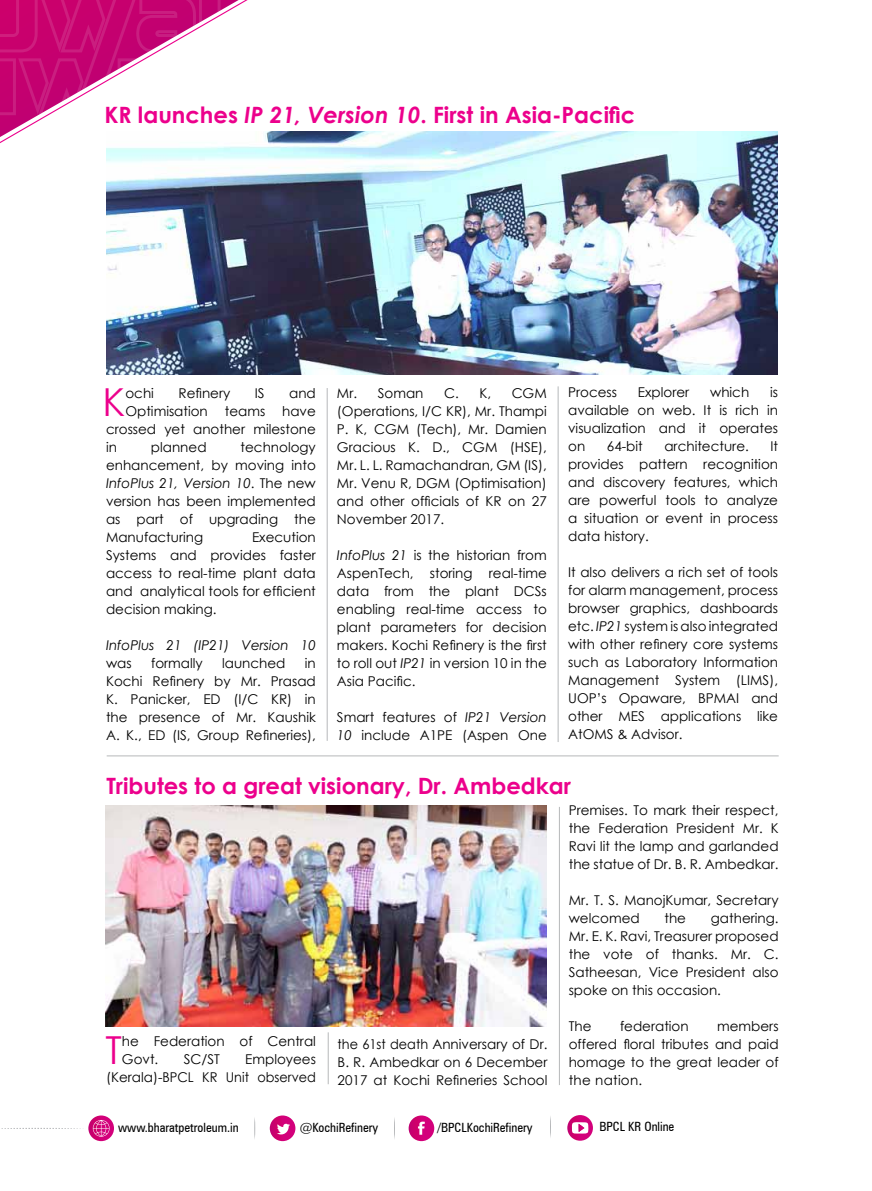
<style>
.page{position:relative;width:872px;height:1191px;background:#fff}
.page>*{position:absolute;margin:0;border:0;box-sizing:border-box;transform-origin:0 0}
.t1{font:38.55px "Century Gothic";color:#ec008c}
.t2{font:700 22.5px "Century Gothic";color:#ec008c}
.t3{font:13.5px/18px "Century Gothic";color:#000;text-align:justify}
.t4{font:13.5px/18px "Century Gothic";color:#000;text-align:justify;scale:.95 1}
.t5{font:italic 13.5px "Century Gothic";color:#000}
.t6{font:condensed 12.75px "Zurich BT";color:#000}
.t7{font:condensed 12.75px "Zurich BT";color:#010101}
.s1{font-style:italic}
</style>
<div class="page">
<svg style="left:0;top:0;width:248px;height:144px"></svg>
<svg style="left:1px;top:1128px;width:80px;height:1px"></svg>
<div style="left:270px;top:1115px;width:25px;height:26px;background:linear-gradient(to bottom,#cf0174,#cf0074);border-radius:13px"></div>
<svg style="left:277px;top:1123px;width:13px;height:11px"></svg>
<svg style="left:408px;top:1115px;width:26px;height:26px"></svg>
<svg style="left:418px;top:1121px;width:7px;height:13px"></svg>
<svg style="left:88px;top:1115px;width:26px;height:26px"></svg>
<svg style="left:93px;top:1120px;width:17px;height:16px"></svg>
<svg style="left:254px;top:1118px;width:1px;height:21px"></svg>
<svg style="left:394px;top:1118px;width:1px;height:21px"></svg>
<svg style="left:550px;top:1116px;width:1px;height:22px"></svg>
<svg style="left:567px;top:1115px;width:26px;height:25px"></svg>
<svg style="left:571px;top:1122px;width:17px;height:12px"></svg>
<img style="left:106px;top:131px;width:671px;height:243px">
<hr style="left:107px;top:755px;width:671px;height:1px;background:#b6b8ba">
<hr style="left:327px;top:388px;width:1px;height:353px;background:#b6b8ba">
<hr style="left:558px;top:386px;width:1px;height:356px;background:#b6b8ba">
<hr style="left:559px;top:807px;width:1px;height:278px;background:#b6b8ba">
<hr style="left:328px;top:1032px;width:1px;height:52px;background:#b6b8ba">
<img style="left:105px;top:805px;width:441px;height:221px">
<h2 class="t2" style="left:104px;top:97px;width:532px">KR launches <span class="s1">IP 21, Version 10</span>. First in Asia-Pacific</h2>
<p class="t3" style="left:568px;top:383px;width:211px;text-indent:202px">is available on web. It is rich in visualization and it operates on</p>
<p class="t3" style="left:568px;top:383px;width:50px">Process</p>
<p class="t3" style="left:638px;top:383px;width:53px">Explorer</p>
<p class="t3" style="left:710px;top:383px;width:41px">which</p>
<h1 class="t1" style="left:103px;top:375px;width:24px">K</h1>
<p class="t3" style="left:125px;top:384px;width:30px">ochi</p>
<p class="t3" style="left:178px;top:384px;width:53px">Refinery</p>
<p class="t3" style="left:255px;top:384px;width:11px">IS</p>
<p class="t3" style="left:289px;top:384px;width:28px">and</p>
<p class="t3" style="left:337px;top:384px;width:211px;text-indent:175px">CGM (Operations, I/C KR), Mr. Thampi P. K, CGM (Tech), Mr. Damien Gracious K. D., CGM (HSE), Mr. L. L. Ramachandran, GM (IS), Mr. Venu R, DGM (Optimisation) and other officials of KR on 27<br>November 2017.</p>
<p class="t3" style="left:337px;top:546px;width:211px"><span class="s1">InfoPlus 21</span> is the historian from AspenTech, storing real-time data from the plant DCSs enabling real-time access to plant parameters for decision makers. Kochi Refinery is the first to roll out <span class="s1">IP21</span> in version 10 in the Asia Pacific.</p>
<p class="t3" style="left:337px;top:708px;width:211px">Smart features of <span class="s1">IP21 Version<br>10</span> include A1PE (Aspen One</p>
<p class="t3" style="left:337px;top:384px;width:88px">Mr. Soman</p>
<p class="t3" style="left:444px;top:384px;width:49px">C. K,</p>
<p class="t3" style="left:125px;top:402px;width:84px">Optimisation</p>
<p class="t3" style="left:225px;top:402px;width:42px">teams</p>
<p class="t3" style="left:106px;top:402px;width:211px;text-indent:176px">have crossed yet another milestone in</p>
<p class="t3" style="left:607px;top:437px;width:37px">64-bit</p>
<p class="t3" style="left:664px;top:437px;width:86px">architecture.</p>
<p class="t3" style="left:568px;top:437px;width:211px;text-indent:202px">It provides pattern recognition and discovery features, which are powerful tools to analyze a situation or event in process data history.</p>
<p class="t3" style="left:568px;top:563px;width:211px">It also delivers a rich set of tools for alarm management, process browser graphics, dashboards etc. <span class="s1">IP21</span> system is also integrated with other refinery core systems such as Laboratory Information Management System (LIMS), UOP’s Opaware, BPMAI and other MES applications like AtOMS &amp; Advisor.</p>
<h2 class="t2" style="left:106px;top:769px;width:466px">Tributes to a great visionary, Dr. Ambedkar</h2>
<p class="t3" style="left:106px;top:438px;width:211px;text-indent:135px">technology enhancement, by moving into <span class="s1">InfoPlus 21, Version 10</span>. The new version has been implemented as part of upgrading the Manufacturing</p>
<p class="t3" style="left:151px;top:438px;width:57px">planned</p>
<p class="t3" style="left:106px;top:528px;width:211px;text-indent:146px">Execution Systems and provides faster access to real-time plant data and analytical tools for efficient decision making.</p>
<p class="t5" style="left:106px;top:635px;width:211px">InfoPlus 21 (IP21) Version 10</p>
<p class="t3" style="left:106px;top:654px;width:27px">was</p>
<p class="t3" style="left:151px;top:654px;width:53px">formally</p>
<p class="t3" style="left:222px;top:654px;width:65px">launched</p>
<p class="t3" style="left:106px;top:654px;width:211px;text-indent:199px">in Kochi Refinery by Mr. Prasad K. Panicker, ED (I/C KR) in the presence of Mr. Kaushik A. K., ED (IS, Group Refineries),</p>
<h1 class="t1" style="left:105px;top:1023px;width:18px">T</h1>
<p class="t3" style="left:122px;top:1031px;width:195px">he Federation of Central<br>Govt.</p>
<p class="t3" style="left:106px;top:1049px;width:211px;text-align:right">Employees<br>(Kerala)-BPCL KR Unit observed</p>
<p class="t3" style="left:184px;top:1049px;width:38px">SC/ST</p>
<p class="t4" style="left:338px;top:1034px;width:222px">the 61st death Anniversary of Dr.<br>B. R. Ambedkar on 6 December 2017 at Kochi Refineries School</p>
<p class="t3" style="left:569px;top:801px;width:211px">Premises. To mark their respect, the Federation President Mr. K Ravi Iit the lamp and garlanded the statue of Dr. B. R. Ambedkar.</p>
<p class="t3" style="left:569px;top:891px;width:211px">Mr. T. S. ManojKumar, Secretary welcomed</p>
<p class="t3" style="left:569px;top:909px;width:211px;text-indent:142px">gathering.<br>Mr. E. K. Ravi, Treasurer proposed the vote of thanks. Mr. C.<br>Satheesan, Vice President also spoke on this occasion.</p>
<p class="t3" style="left:569px;top:1017px;width:24px">The</p>
<p class="t3" style="left:620px;top:1017px;width:70px">federation</p>
<p class="t3" style="left:664px;top:909px;width:23px">the</p>
<p class="t3" style="left:569px;top:1017px;width:211px;text-indent:148px">members offered floral tributes and paid homage to the great leader of the nation.</p>
<p class="t6" style="left:118px;top:1119px;width:122px">www.bharatpetroleum.in</p>
<p class="t6" style="left:300px;top:1119px;width:80px">@KochiRefinery</p>
<p class="t7" style="left:437px;top:1119px;width:97px">/BPCLKochiRefinery</p>
<p class="t7" style="left:599px;top:1119px;width:76px">BPCL KR Online</p>
</div>
